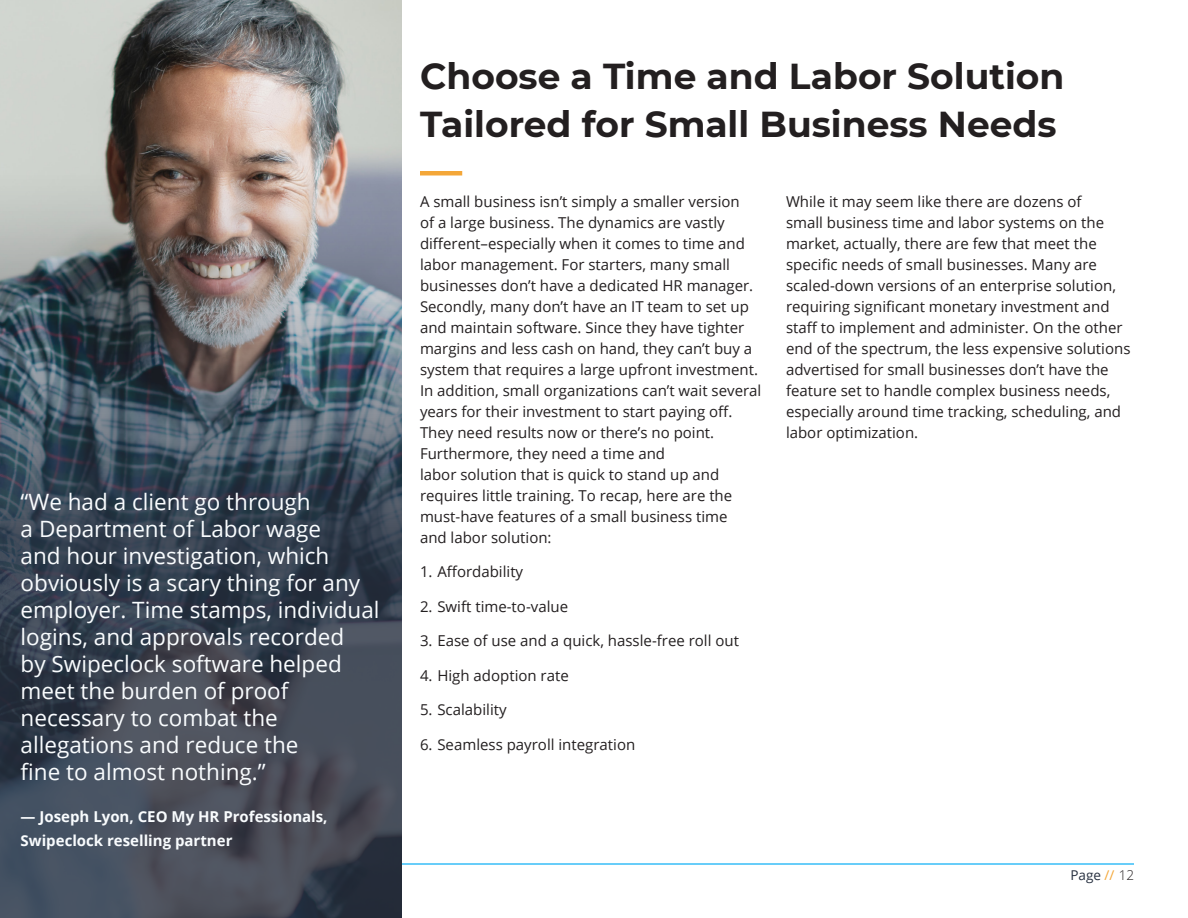
<style>
.page{position:relative;width:1188px;height:918px;background:#fff}
.page>*{position:absolute;margin:0;border:0;box-sizing:border-box;transform-origin:0 0}
.t1{font:700 36px/48px "Montserrat";color:#231f20}
.ExSum_Subhead{font:22.5px/27px "Open Sans";color:#f9fcfe}
.Body{font:15px/21px "Open Sans";color:#231f20}
.ExSum_Subhead-2{font:700 15px/24px "Open Sans";color:#f9fcfe}
.t2{font:13.5px "Open Sans";color:#262f3f}
.s1{color:#f4a738}
.s2{font-weight:300;color:#231f20}
</style>
<div class="page">
<hr style="left:54px;top:863px;width:1080px;height:2px;background:#37bdf8">
<img style="left:0;top:0;width:402px;height:918px">
<div style="left:420px;top:171px;width:42px;height:5px;background:#f4a738"></div>
<p class="ExSum_Subhead" style="left:21px;top:488px;width:360px">“We had a client go through<br>a Department of Labor wage<br>and hour investigation, which obviously is a scary thing for any employer. Time stamps, individual logins, and approvals recorded<br>by Swipeclock software helped meet the burden of proof necessary to combat the allegations and reduce the<br>fine to almost nothing.”</p>
<p class="ExSum_Subhead-2" style="left:21px;top:805px;width:309px">— Joseph Lyon, CEO My HR Professionals,<br>Swipeclock reselling partner</p>
<h1 class="t1" style="left:420px;top:50px;width:646px">Choose a Time and Labor Solution<br>Tailored for Small Business Needs</h1>
<p class="Body" style="left:420px;top:191px;width:343px">A small business isn’t simply a smaller version<br>of a large business. The dynamics are vastly different–especially when it comes to time and labor management. For starters, many small businesses don’t have a dedicated HR manager.<br>Secondly, many don’t have an IT team to set up and maintain software. Since they have tighter margins and less cash on hand, they can’t buy a system that requires a large upfront investment.<br>In addition, small organizations can’t wait several years for their investment to start paying off.<br>They need results now or there’s no point.<br>Furthermore, they need a time and<br>labor solution that is quick to stand up and requires little training. To recap, here are the must-have features of a small business time<br>and labor solution:</p>
<p class="Body" style="left:420px;top:561px;width:105px">1. Affordability</p>
<p class="Body" style="left:420px;top:596px;width:150px">2. Swift time-to-value</p>
<p class="Body" style="left:420px;top:630px;width:321px">3. Ease of use and a quick, hassle-free roll out</p>
<p class="Body" style="left:420px;top:665px;width:150px">4. High adoption rate</p>
<p class="Body" style="left:420px;top:699px;width:88px">5. Scalability</p>
<p class="Body" style="left:420px;top:734px;width:217px">6. Seamless payroll integration</p>
<p class="Body" style="left:786px;top:191px;width:346px">While it may seem like there are dozens of<br>small business time and labor systems on the market, actually, there are few that meet the specific needs of small businesses. Many are scaled-down versions of an enterprise solution, requiring significant monetary investment and staff to implement and administer. On the other end of the spectrum, the less expensive solutions advertised for small businesses don’t have the feature set to handle complex business needs, especially around time tracking, scheduling, and labor optimization.</p>
<p class="t2" style="left:1070px;top:866px;width:65px">Page <span class="s1">//</span> <span class="s2">12</span></p>
</div>
